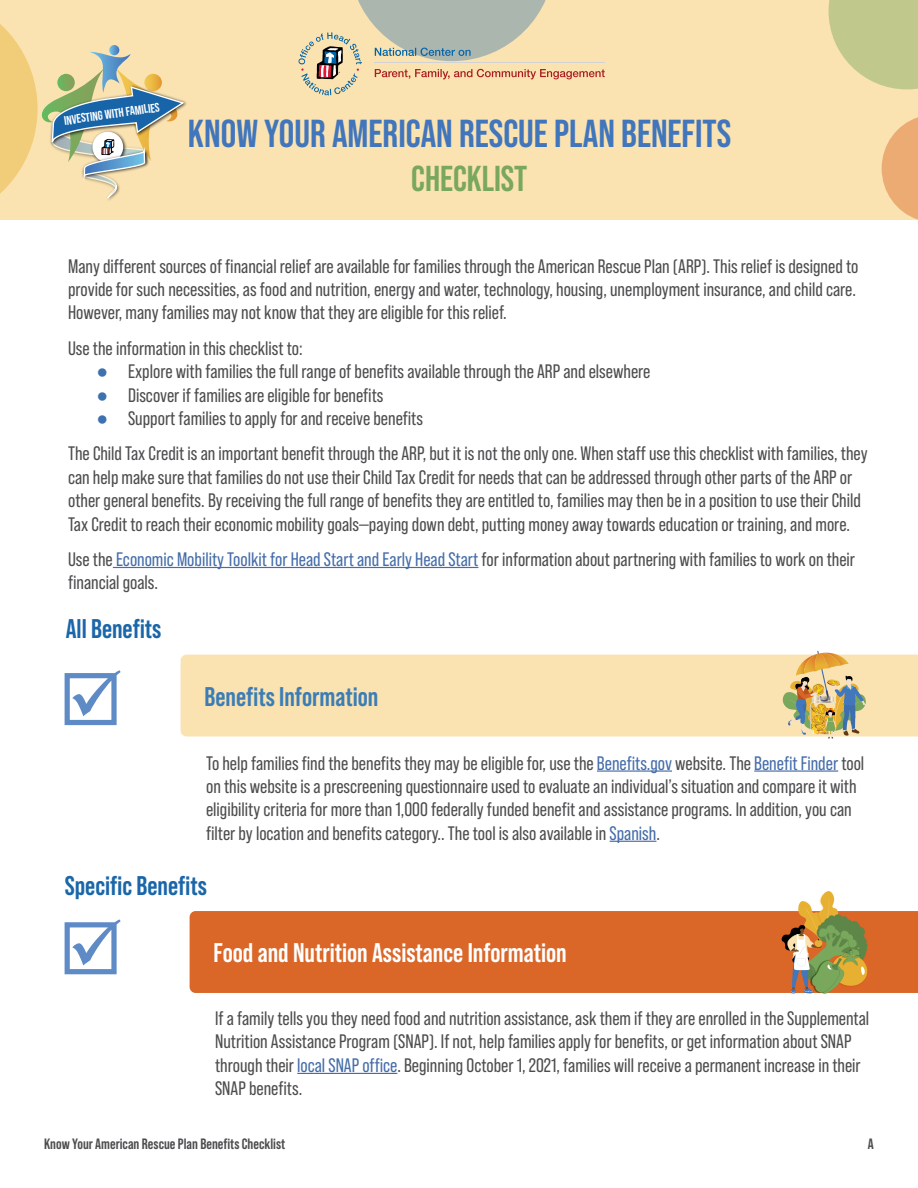
<style>
.page{position:relative;width:918px;height:1188px;background:#fff}
.page>*{position:absolute;margin:0;border:0;box-sizing:border-box;transform-origin:0 0}
.t1{font:700 39px "Bebas Neue Pro";color:#4176bc}
.t2{font:700 36px "Bebas Neue Pro";color:#79a75c}
.t3{font:700 27px "Bebas Neue Pro";color:#fff}
.t4{font:700 27px "Bebas Neue Pro";color:#1a66a9}
.t5{font:700 27px "Bebas Neue Pro";color:#3c7db6}
.t6{font:19.5px/23.4px "Bebas Neue Pro";color:#4d4d4f}
.t7{font:700 15px "Bebas Neue Pro";color:#4d4d4f}
.s1{font-family:"Arial Narrow";color:#3d71af}
.s2{color:#456da9}
</style>
<div class="page">
<div style="left:0;top:0;width:918px;height:220px;background:#fae3b1"></div>
<svg style="left:299px;top:0;width:306px;height:95px"></svg>
<svg style="left:829px;top:0;width:89px;height:89px"></svg>
<svg style="left:882px;top:117px;width:36px;height:103px"></svg>
<div style="left:181px;top:655px;width:737px;height:81px;background:#fae3b1"></div>
<hr style="left:597px;top:770px;width:75px;height:2px;background:#456da9">
<hr style="left:754px;top:770px;width:84px;height:2px;background:#456da9">
<hr style="left:610px;top:841px;width:46px;height:1px;background:#456da9">
<svg style="left:0;top:24px;width:186px;height:176px"></svg>
<img style="left:783px;top:651px;width:85px;height:88px">
<hr style="left:113px;top:567px;width:365px;height:1px;background:#456da9">
<div style="left:190px;top:911px;width:728px;height:82px;background:#da6627"></div>
<hr style="left:297px;top:1073px;width:100px;height:1px;background:#456da9">
<svg style="left:781px;top:891px;width:88px;height:103px"></svg>
<h1 class="t1" style="left:188px;top:111px;width:545px">KNOW YOUR AMERICAN RESCUE PLAN BENEFITS</h1>
<h1 class="t2" style="left:411px;top:157px;width:118px">CHECKLIST</h1>
<p class="t6" style="left:68px;top:254px;width:792px;text-align:justify">Many different sources of financial relief are available for families through the American Rescue Plan (ARP). This relief is designed to provide for such necessities, as food and nutrition, energy and water, technology, housing, unemployment insurance, and child care.<br>However, many families may not know that they are eligible for this relief.</p>
<p class="t6" style="left:68px;top:336px;width:236px">Use the information in this checklist to:</p>
<p class="t6" style="left:97px;top:360px;width:555px"><span class="s1">●</span> Explore with families the full range of benefits available through the ARP and elsewhere</p>
<p class="t6" style="left:97px;top:383px;width:288px"><span class="s1">●</span> Discover if families are eligible for benefits</p>
<p class="t6" style="left:97px;top:406px;width:328px"><span class="s1">●</span> Support families to apply for and receive benefits</p>
<p class="t6" style="left:68px;top:442px;width:801px">The Child Tax Credit is an important benefit through the ARP, but it is not the only one. When staff use this checklist with families, they can help make sure that families do not use their Child Tax Credit for needs that can be addressed through other parts of the ARP or other general benefits. By receiving the full range of benefits they are entitled to, families may then be in a position to use their Child Tax Credit to reach their economic mobility goals—paying down debt, putting money away towards education or training, and more.</p>
<p class="t6" style="left:68px;top:547px;width:788px">Use the <span class="s2">Economic Mobility Toolkit for Head Start and Early Head Start</span> for information about partnering with families to work on their financial goals.</p>
<h2 class="t4" style="left:66px;top:613px;width:97px">All Benefits</h2>
<h3 class="t5" style="left:205px;top:681px;width:175px">Benefits Information</h3>
<p class="t6" style="left:206px;top:751px;width:660px">To help families find the benefits they may be eligible for, use the <span class="s2">Benefits.gov</span> website. The <span class="s2">Benefit Finder</span> tool on this website is a prescreening questionnaire used to evaluate an individual’s situation and compare it with eligibility criteria for more than 1,000 federally funded benefit and assistance programs. In addition, you can filter by location and benefits category.. The tool is also available in <span class="s2">Spanish</span>.</p>
<h2 class="t4" style="left:65px;top:870px;width:144px">Specific Benefits</h2>
<h3 class="t3" style="left:214px;top:937px;width:355px">Food and Nutrition Assistance Information</h3>
<p class="t6" style="left:215px;top:1007px;width:656px">If a family tells you they need food and nutrition assistance, ask them if they are enrolled in the Supplemental Nutrition Assistance Program (SNAP). If not, help families apply for benefits, or get information about SNAP through their <span class="s2">local SNAP office</span>. Beginning October 1, 2021, families will receive a permanent increase in their SNAP benefits.</p>
<p class="t7" style="left:44px;top:1135px;width:243px">Know Your American Rescue Plan Benefits Checklist</p>
<p class="t7" style="left:868px;top:1135px;width:7px">A</p>
</div>
